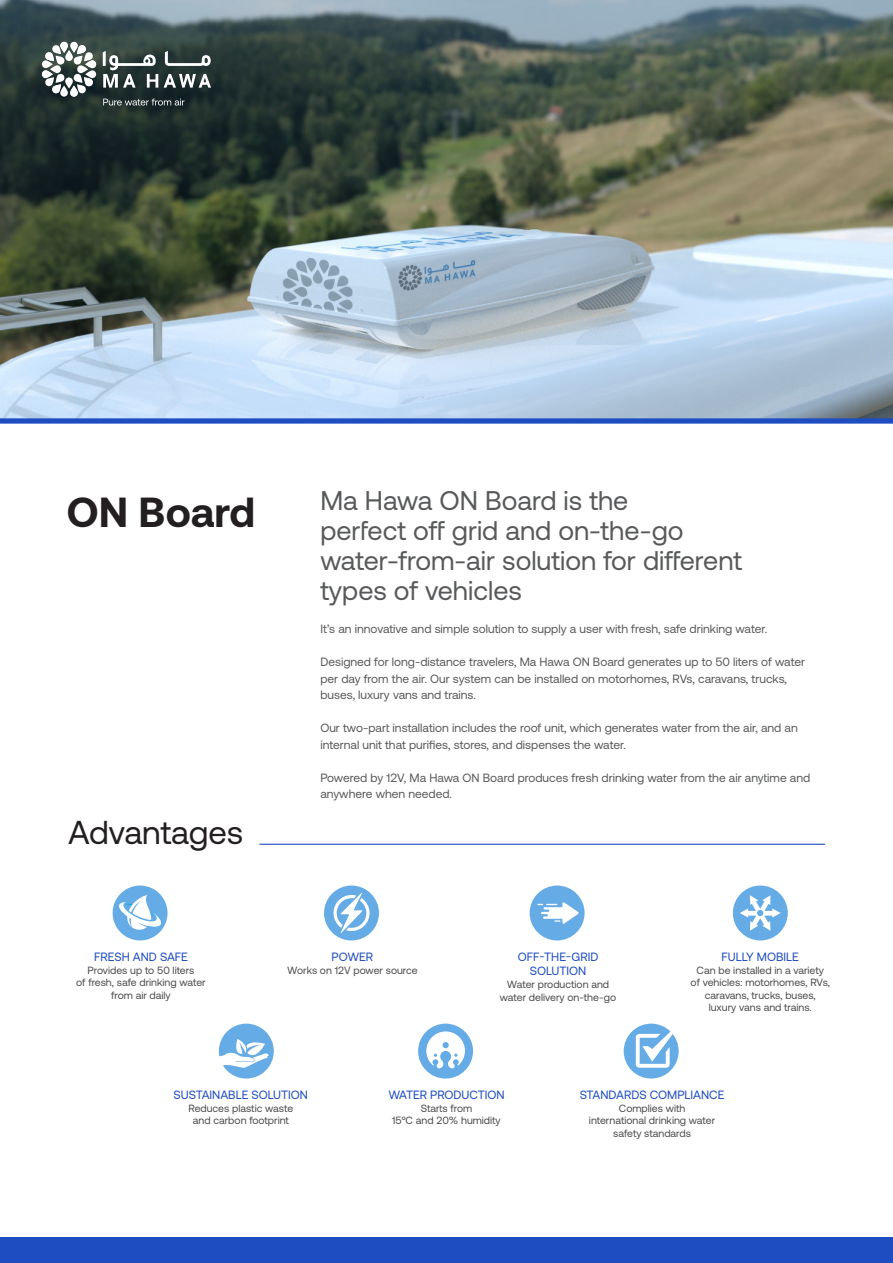
<style>
.page{position:relative;width:893px;height:1263px;background:#fff}
.page>*{position:absolute;margin:0;border:0;box-sizing:border-box;transform-origin:0 0}
.t1{font:700 42px "Aeonik";color:#231f20}
.t2{font:33px "Aeonik";color:#231f20}
.t3{font:27px/30px "Aeonik";color:#58595b}
.t4{font:12px/16.5px "Aeonik";color:#58595b}
.t5{font:12px/14.4px "Aeonik";color:#1e4cc1;text-align:center}
.t6{font:10.5px/12.6px "Aeonik";color:#4a4b4c;text-align:center}
</style>
<div class="page">
<hr style="left:259px;top:844px;width:566px;height:1px;background:#1e4cc1">
<div style="left:0;top:1237px;width:893px;height:26px;background:#1e4cc1"></div>
<img style="left:0;top:0;width:893px;height:418px">
<div style="left:0;top:418px;width:893px;height:6px;background:#1e4cc1"></div>
<div style="left:113px;top:885px;width:55px;height:55px;background:#65abe6;border-radius:50%"></div>
<svg style="left:117px;top:895px;width:45px;height:35px"></svg>
<div style="left:324px;top:885px;width:55px;height:55px;background:#65abe6;border-radius:50%"></div>
<svg style="left:333px;top:893px;width:37px;height:40px"></svg>
<div style="left:733px;top:885px;width:55px;height:55px;background:#65abe6;border-radius:50%"></div>
<svg style="left:740px;top:895px;width:41px;height:36px"></svg>
<div style="left:418px;top:1023px;width:55px;height:55px;background:#65abe6;border-radius:50%"></div>
<svg style="left:426px;top:1031px;width:39px;height:37px"></svg>
<div style="left:624px;top:1023px;width:55px;height:55px;background:#65abe6;border-radius:50%"></div>
<svg style="left:636px;top:1031px;width:39px;height:37px"></svg>
<div style="left:219px;top:1023px;width:55px;height:55px;background:#65abe6;border-radius:50%"></div>
<svg style="left:218px;top:1039px;width:51px;height:30px"></svg>
<svg style="left:73px;top:45px;width:20px;height:20px"></svg>
<svg style="left:85px;top:70px;width:11px;height:8px"></svg>
<svg style="left:85px;top:60px;width:11px;height:8px"></svg>
<svg style="left:77px;top:65px;width:11px;height:8px"></svg>
<svg style="left:73px;top:74px;width:20px;height:20px"></svg>
<svg style="left:60px;top:86px;width:8px;height:11px"></svg>
<svg style="left:70px;top:86px;width:8px;height:11px"></svg>
<svg style="left:65px;top:77px;width:8px;height:11px"></svg>
<svg style="left:45px;top:74px;width:20px;height:20px"></svg>
<svg style="left:42px;top:60px;width:11px;height:8px"></svg>
<svg style="left:42px;top:70px;width:11px;height:8px"></svg>
<svg style="left:50px;top:65px;width:11px;height:8px"></svg>
<svg style="left:45px;top:45px;width:20px;height:20px"></svg>
<svg style="left:70px;top:42px;width:8px;height:11px"></svg>
<svg style="left:60px;top:42px;width:8px;height:11px"></svg>
<svg style="left:65px;top:50px;width:8px;height:11px"></svg>
<svg style="left:164px;top:74px;width:47px;height:14px"></svg>
<svg style="left:103px;top:51px;width:55px;height:37px"></svg>
<svg style="left:165px;top:51px;width:46px;height:15px"></svg>
<svg style="left:103px;top:99px;width:81px;height:6px"></svg>
<div style="left:530px;top:885px;width:55px;height:55px;background:#65abe6;border-radius:50%"></div>
<svg style="left:537px;top:902px;width:42px;height:22px"></svg>
<h1 class="t1" style="left:67px;top:488px;width:190px">ON Board</h1>
<h2 class="t2" style="left:68px;top:814px;width:177px">Advantages</h2>
<h3 class="t3" style="left:320px;top:486px;width:422px">Ma Hawa ON Board is the<br>perfect off grid and on-the-go water-from-air solution for different types of vehicles</h3>
<p class="t4" style="left:320px;top:621px;width:448px">It’s an innovative and simple solution to supply a user with fresh, safe drinking water.</p>
<p class="t4" style="left:320px;top:654px;width:486px">Designed for long-distance travelers, Ma Hawa ON Board generates up to 50 liters of water per day from the air. Our system can be installed on motorhomes, RVs, caravans, trucks, buses, luxury vans and trains.</p>
<p class="t4" style="left:320px;top:720px;width:479px">Our two-part installation includes the roof unit, which generates water from the air, and an internal unit that purifies, stores, and dispenses the water.</p>
<p class="t4" style="left:320px;top:769px;width:491px">Powered by 12V, Ma Hawa ON Board produces fresh drinking water from the air anytime and anywhere when needed.</p>
<p class="t5" style="left:94px;top:949px;width:95px">FRESH AND SAFE</p>
<p class="t6" style="left:76px;top:964px;width:131px">Provides up to 50 liters<br>of fresh, safe drinking water from air daily</p>
<p class="t5" style="left:332px;top:949px;width:43px">POWER</p>
<p class="t6" style="left:287px;top:963px;width:132px">Works on 12V power source</p>
<p class="t5" style="left:518px;top:949px;width:82px">OFF-THE-GRID<br>SOLUTION</p>
<p class="t6" style="left:500px;top:978px;width:118px">Water production and water delivery on-the-go</p>
<p class="t5" style="left:722px;top:950px;width:79px">FULLY MOBILE</p>
<p class="t6" style="left:691px;top:964px;width:141px">Can be installed in a variety<br>of vehicles: motorhomes, RVs, caravans, trucks, buses, luxury vans and trains.</p>
<p class="t5" style="left:174px;top:1088px;width:136px">SUSTAINABLE SOLUTION</p>
<p class="t6" style="left:189px;top:1102px;width:106px">Reduces plastic waste and carbon footprint</p>
<p class="t5" style="left:388px;top:1088px;width:118px">WATER PRODUCTION</p>
<p class="t6" style="left:392px;top:1102px;width:110px">Starts from<br>15°C and 20% humidity</p>
<p class="t5" style="left:580px;top:1088px;width:146px">STANDARDS COMPLIANCE</p>
<p class="t6" style="left:589px;top:1102px;width:128px">Complies with<br>international drinking water safety standards</p>
</div>
